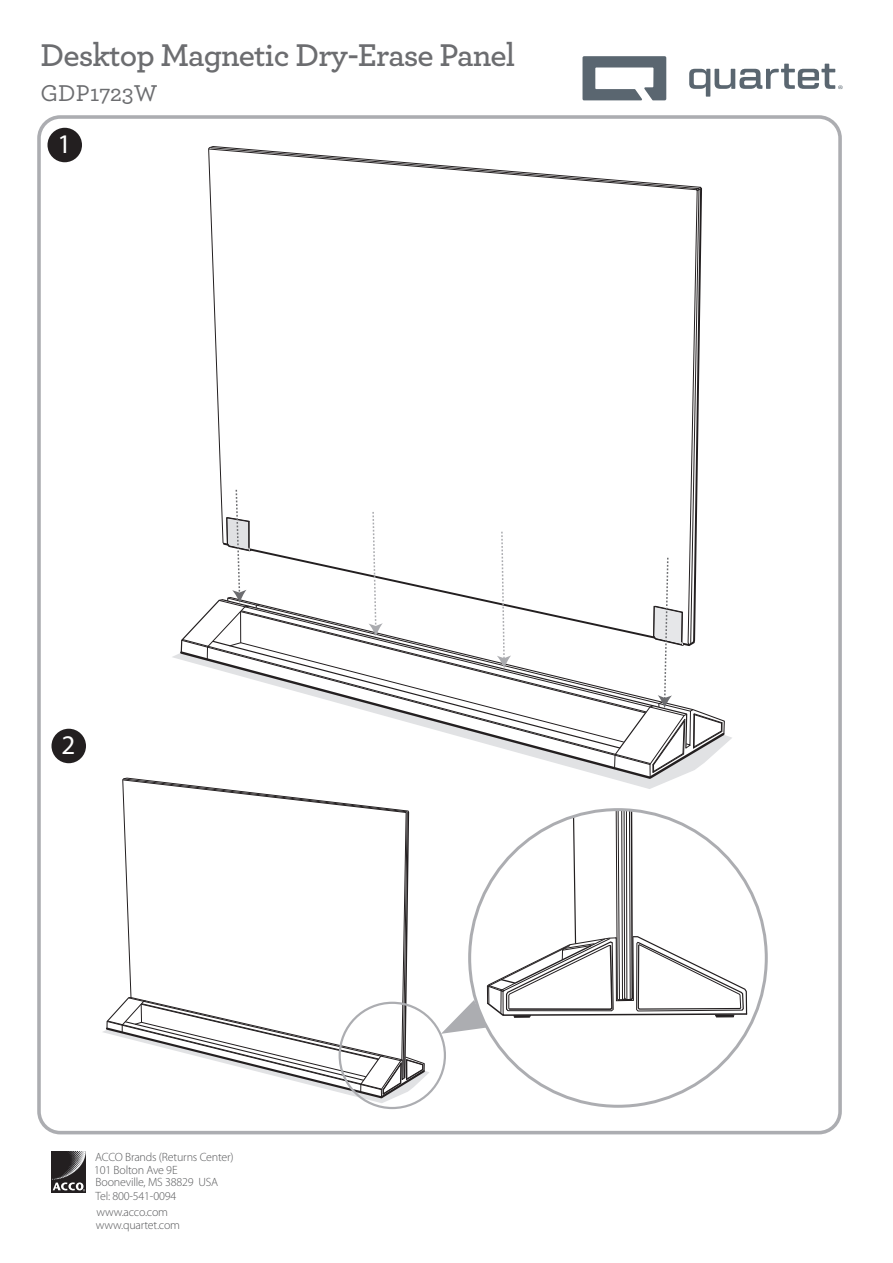
<style>
.page{position:relative;width:893px;height:1263px;background:#fff}
.page>*{position:absolute;margin:0;border:0;box-sizing:border-box;transform-origin:0 0}
.t1{font:600 33px "Archer";letter-spacing:-.025em;color:#6c6d70}
.t2{font:27px "Myriad Pro";color:#fff}
.t3{font:500 24px "Archer";color:#6c6d70}
.t4{font:300 12px/12.6px "Myriad Pro";letter-spacing:-.015em;color:#57585a}
</style>
<div class="page">
<img style="left:52px;top:1151px;width:34px;height:41px">
<svg style="left:53px;top:1182px;width:32px;height:9px"></svg>
<div style="left:47px;top:128px;width:35px;height:34px;background:#231f20;border-radius:50%"></div>
<div style="left:52px;top:729px;width:34px;height:34px;background:#231f20;border-radius:50%"></div>
<div style="left:37px;top:115px;width:805px;height:1019px;border:4px solid #acadb1;border-radius:21px"></div>
<svg style="left:208px;top:146px;width:493px;height:342px"></svg>
<svg style="left:222px;top:187px;width:480px;height:301px"></svg>
<svg style="left:696px;top:187px;width:6px;height:4px"></svg>
<svg style="left:122px;top:777px;width:281px;height:33px"></svg>
<svg style="left:103px;top:810px;width:327px;height:293px"></svg>
<svg style="left:180px;top:488px;width:542px;height:290px"></svg>
<div style="left:339px;top:1002px;width:107px;height:107px;border:2px solid #acadb1;border-radius:50%"></div>
<svg style="left:441px;top:809px;width:307px;height:225px"></svg>
<svg style="left:582px;top:56px;width:84px;height:44px"></svg>
<svg style="left:689px;top:64px;width:153px;height:33px"></svg>
<h1 class="t1" style="left:41px;top:30px;width:476px">Desktop Magnetic Dry-Erase Panel</h1>
<h3 class="t3" style="left:41px;top:76px;width:118px">GDP1723W</h3>
<h2 class="t2" style="left:58px;top:127px;width:15px">1</h2>
<h2 class="t2" style="left:62px;top:728px;width:15px">2</h2>
<p class="t4" style="left:94px;top:1151px;width:141px">ACCO Brands (Returns Center)<br>101 Bolton Ave 9E<br>Booneville, MS 38829 USA</p>
<p class="t4" style="left:95px;top:1188px;width:82px;line-height:16.5px">Tel: 800-541-0094 www.acco.com</p>
<p class="t4" style="left:96px;top:1219px;width:86px">www.quartet.com</p>
</div>
